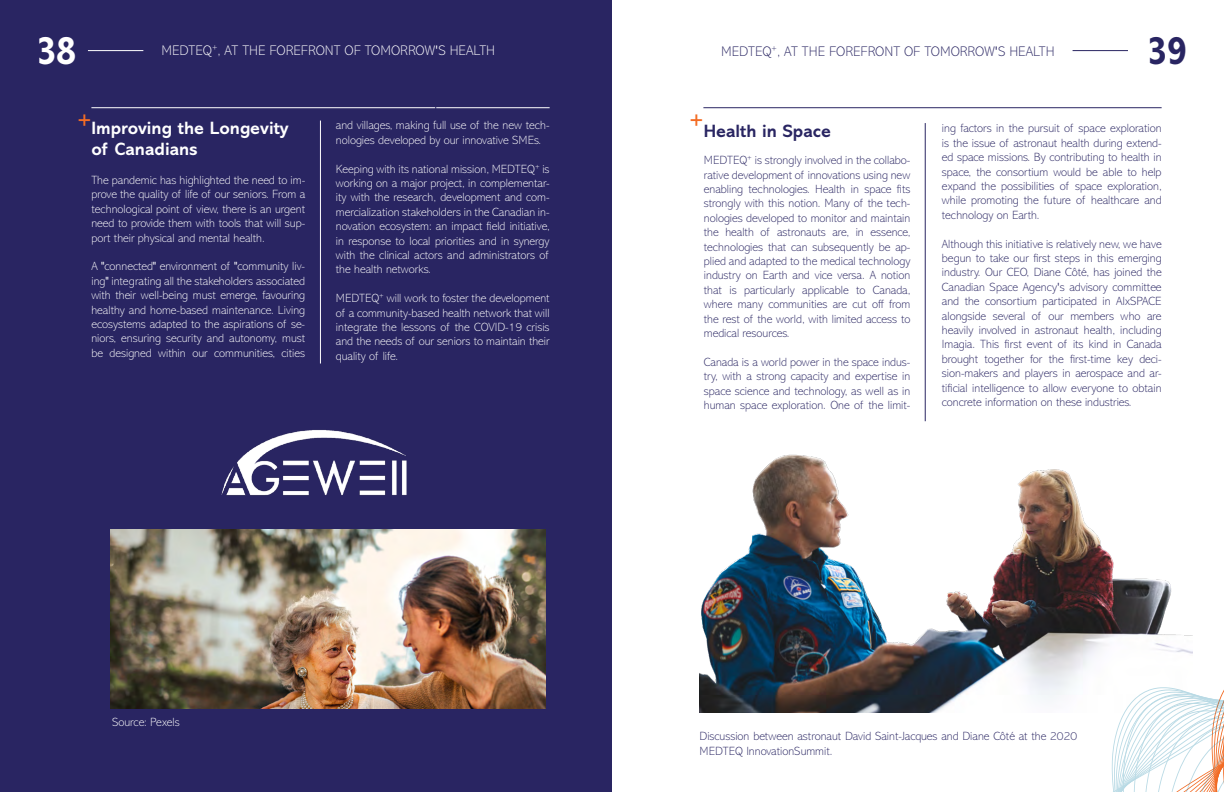
<style>
.page{position:relative;width:1224px;height:792px;background:#fff}
.page>*{position:absolute;margin:0;border:0;box-sizing:border-box;transform-origin:0 0}
.t1{font:700 condensed 41px "Abadi MT Pro";color:#fff}
.t2{font:700 condensed 41px "Abadi MT Pro";color:#292562}
.t3{font:700 21px "Abadi MT Std";color:#f36c25}
.t4{font:700 18px/21.6px "Abadi MT Pro";color:#fff}
.t5{font:700 18px "Abadi MT Pro";color:#292562}
.t6{font:200 14px "Abadi MT Std";color:#fff}
.t7{font:200 14px "Abadi MT Std";color:#292562}
.t8{font:200 12px/14.4px "Abadi MT Pro";color:#292562;text-align:justify}
.t9{font:200 12px/14.4px "Abadi MT Pro";color:#fff;text-align:justify}
</style>
<div class="page">
<hr style="left:1073px;top:50px;width:55px;height:1px;background:#292562">
<div style="left:0;top:0;width:612px;height:792px;background:#292562"></div>
<hr style="left:88px;top:50px;width:55px;height:1px;background:#fff">
<hr style="left:91px;top:107px;width:459px;height:1px;background:#fff">
<hr style="left:320px;top:121px;width:1px;height:243px;background:#fff">
<hr style="left:435px;top:0;width:1px;height:196px;background:#292562">
<hr style="left:703px;top:107px;width:459px;height:1px;background:#292562">
<hr style="left:925px;top:123px;width:1px;height:298px;background:#292562">
<img style="left:700px;top:454px;width:155px;height:259px">
<img style="left:221px;top:430px;width:186px;height:66px">
<img style="left:111px;top:530px;width:435px;height:179px">
<svg style="left:855px;top:286px;width:71px;height:427px"></svg>
<svg style="left:863px;top:290px;width:63px;height:423px"></svg>
<svg style="left:870px;top:294px;width:56px;height:419px"></svg>
<svg style="left:878px;top:298px;width:48px;height:415px"></svg>
<svg style="left:885px;top:302px;width:41px;height:411px"></svg>
<svg style="left:893px;top:305px;width:33px;height:408px"></svg>
<svg style="left:900px;top:309px;width:26px;height:404px"></svg>
<svg style="left:907px;top:313px;width:19px;height:400px"></svg>
<svg style="left:915px;top:317px;width:11px;height:396px"></svg>
<svg style="left:922px;top:321px;width:8px;height:392px"></svg>
<svg style="left:930px;top:628px;width:7px;height:85px"></svg>
<svg style="left:937px;top:469px;width:287px;height:323px"></svg>
<h1 class="t1" style="left:36px;top:28px;width:42px">38</h1>
<h1 class="t2" style="left:1147px;top:28px;width:42px">39</h1>
<p class="t6" style="left:161px;top:43px;width:335px">MEDTEQ<sup>+</sup>, AT THE FOREFRONT OF TOMORROW'S HEALTH</p>
<p class="t7" style="left:721px;top:43px;width:335px">MEDTEQ<sup>+</sup>, AT THE FOREFRONT OF TOMORROW'S HEALTH</p>
<h2 class="t3" style="left:78px;top:108px;width:16px">+</h2>
<h3 class="t4" style="left:91px;top:117px;width:199px">Improving the Longevity of Canadians</h3>
<p class="t9" style="left:91px;top:173px;width:215px">The pandemic has highlighted the need to im&shy;prove the quality of life of our seniors. From a technological point of view, there is an urgent need to provide them with tools that will sup&shy;port their physical and mental health.</p>
<p class="t9" style="left:91px;top:259px;width:215px">A "connected" environment of "community liv&shy;ing" integrating all the stakeholders associated with their well-being must emerge, favouring healthy and home-based maintenance. Living ecosystems adapted to the aspirations of se&shy;niors, ensuring security and autonomy, must be designed within our communities, cities</p>
<p class="t9" style="left:336px;top:118px;width:215px">and villages, making full use of the new tech&shy;nologies developed by our innovative SMEs.</p>
<p class="t9" style="left:336px;top:162px;width:215px">Keeping with its national mission, MEDTEQ<sup>+</sup> is working on a major project, in complementar&shy;ity with the research, development and com&shy;mercialization stakeholders in the Canadian in&shy;novation ecosystem: an impact field initiative, in response to local priorities and in synergy with the clinical actors and administrators of the health networks.</p>
<p class="t9" style="left:336px;top:291px;width:215px">MEDTEQ<sup>+</sup> will work to foster the development of a community-based health network that will integrate the lessons of the COVID-19 crisis and the needs of our seniors to maintain their quality of life.</p>
<p class="t9" style="left:112px;top:715px;width:69px">Source: Pexels</p>
<h2 class="t3" style="left:690px;top:108px;width:16px">+</h2>
<h3 class="t5" style="left:704px;top:120px;width:128px">Health in Space</h3>
<p class="t8" style="left:704px;top:153px;width:208px">MEDTEQ<sup>+</sup> is strongly involved in the collabo&shy;rative development of innovations using new enabling technologies. Health in space fits strongly with this notion. Many of the tech&shy;nologies developed to monitor and maintain the health of astronauts are, in essence, technologies that can subsequently be ap&shy;plied and adapted to the medical technology industry on Earth and vice versa. A notion that is particularly applicable to Canada, where many communities are cut off from the rest of the world, with limited access to medical resources.</p>
<p class="t8" style="left:704px;top:355px;width:208px">Canada is a world power in the space indus&shy;try, with a strong capacity and expertise in space science and technology, as well as in human space exploration. One of the limit-</p>
<p class="t8" style="left:942px;top:121px;width:221px">ing factors in the pursuit of space exploration is the issue of astronaut health during extend&shy;ed space missions. By contributing to health in space, the consortium would be able to help expand the possibilities of space exploration, while promoting the future of healthcare and technology on Earth.</p>
<p class="t8" style="left:942px;top:237px;width:221px">Although this initiative is relatively new, we have begun to take our first steps in this emerging industry. Our CEO, Diane Côté, has joined the Canadian Space Agency's advisory committee and the consortium participated in AIxSPACE alongside several of our members who are heavily involved in astronaut health, including Imagia. This first event of its kind in Canada brought together for the first-time key deci&shy;sion-makers and players in aerospace and ar&shy;tificial intelligence to allow everyone to obtain concrete information on these industries.</p>
<p class="t8" style="left:700px;top:729px;width:379px">Discussion between astronaut David Saint-Jacques and Diane Côté at the 2020<br>MEDTEQ InnovationSummit.</p>
</div>
